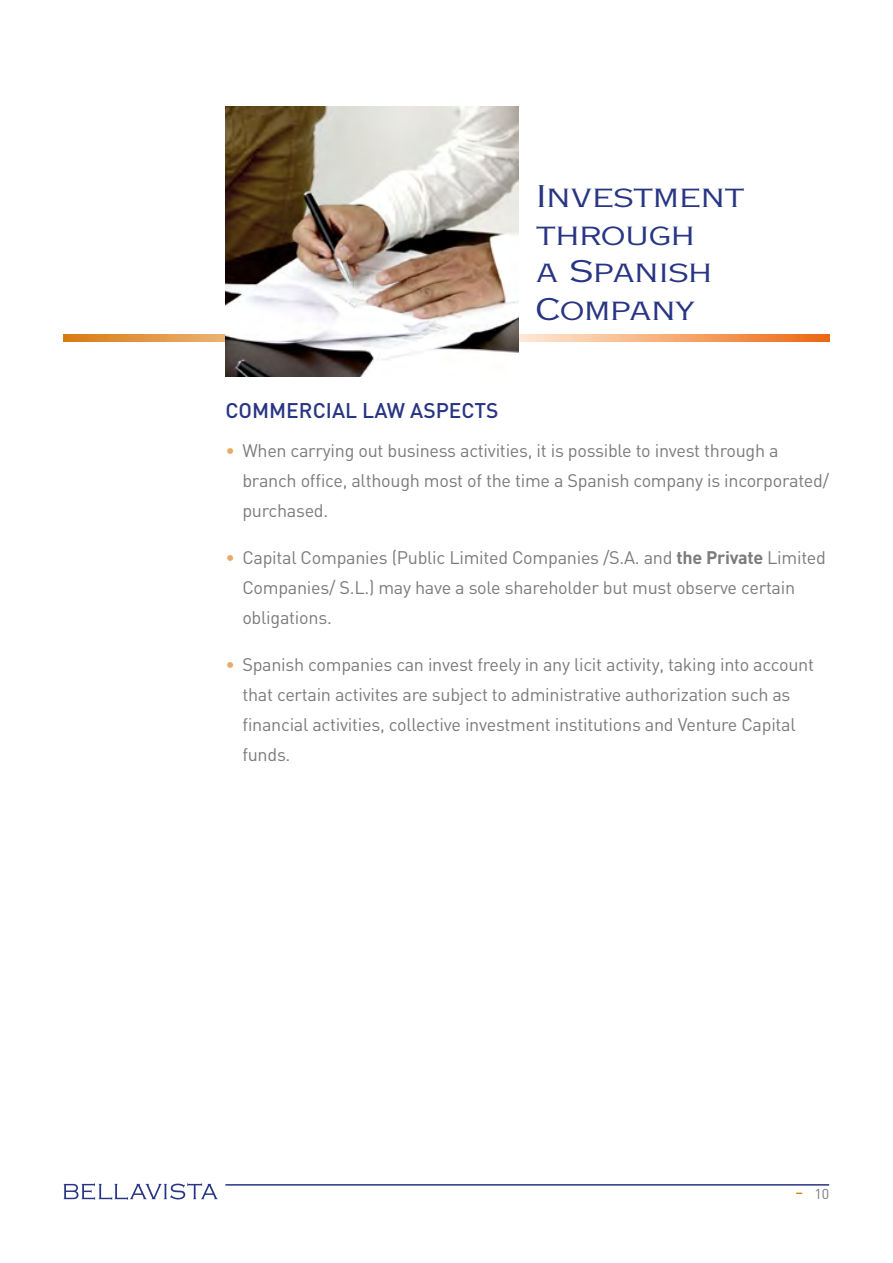
<style>
.page{position:relative;width:893px;height:1263px;background:#fff}
.page>*{position:absolute;margin:0;border:0;box-sizing:border-box;transform-origin:0 0}
.Tít{font:30px/37.5px "Copperplate Gothic Std 29 AB";letter-spacing:-.02em;color:#283583;scale:1.35 1}
.Tit1{font:500 21px "DIN";color:#283583}
.Text{font:18px/30px "DIN";letter-spacing:-.015em;color:#7c7b7b}
.t1{font:14.25px "DIN";color:#7c7b7b}
.s1{color:#e8ab66}
.s2{font-weight:700}
.s3{font-size:21px;color:#da7c0f}
</style>
<div class="page">
<svg style="left:64px;top:1183px;width:154px;height:17px"></svg>
<hr style="left:225px;top:1184px;width:604px;height:1px;background:#283583">
<svg style="left:64px;top:334px;width:765px;height:8px;background:#eea362"></svg>
<img style="left:225px;top:106px;width:294px;height:270px">
<p class="Tít" style="left:536px;top:178px;width:156px">Investment through<br>a Spanish<br>Company</p>
<p class="Tit1" style="left:225px;top:397px;width:275px">COMMERCIAL LAW ASPECTS</p>
<p class="Text" style="left:242px;top:435px;width:588px;text-indent:-17px"><span class="s1">•</span> When carrying out business activities, it is possible to invest through a branch office, although most of the time a Spanish company is incorporated/ purchased.</p>
<p class="Text" style="left:242px;top:542px;width:585px;text-indent:-17px"><span class="s1">•</span> Capital Companies (Public Limited Companies /S.A. and <span class="s2">the Private</span> Limited<br>Companies/ S.L.) may have a sole shareholder but must observe certain obligations.</p>
<p class="Text" style="left:242px;top:649px;width:573px;text-indent:-17px"><span class="s1">•</span> Spanish companies can invest freely in any licit activity, taking into account that certain activites are subject to administrative authorization such as financial activities, collective investment institutions and Venture Capital funds.</p>
<p class="t1" style="left:795px;top:1185px;width:36px"><span class="s3">-</span> 10</p>
</div>
